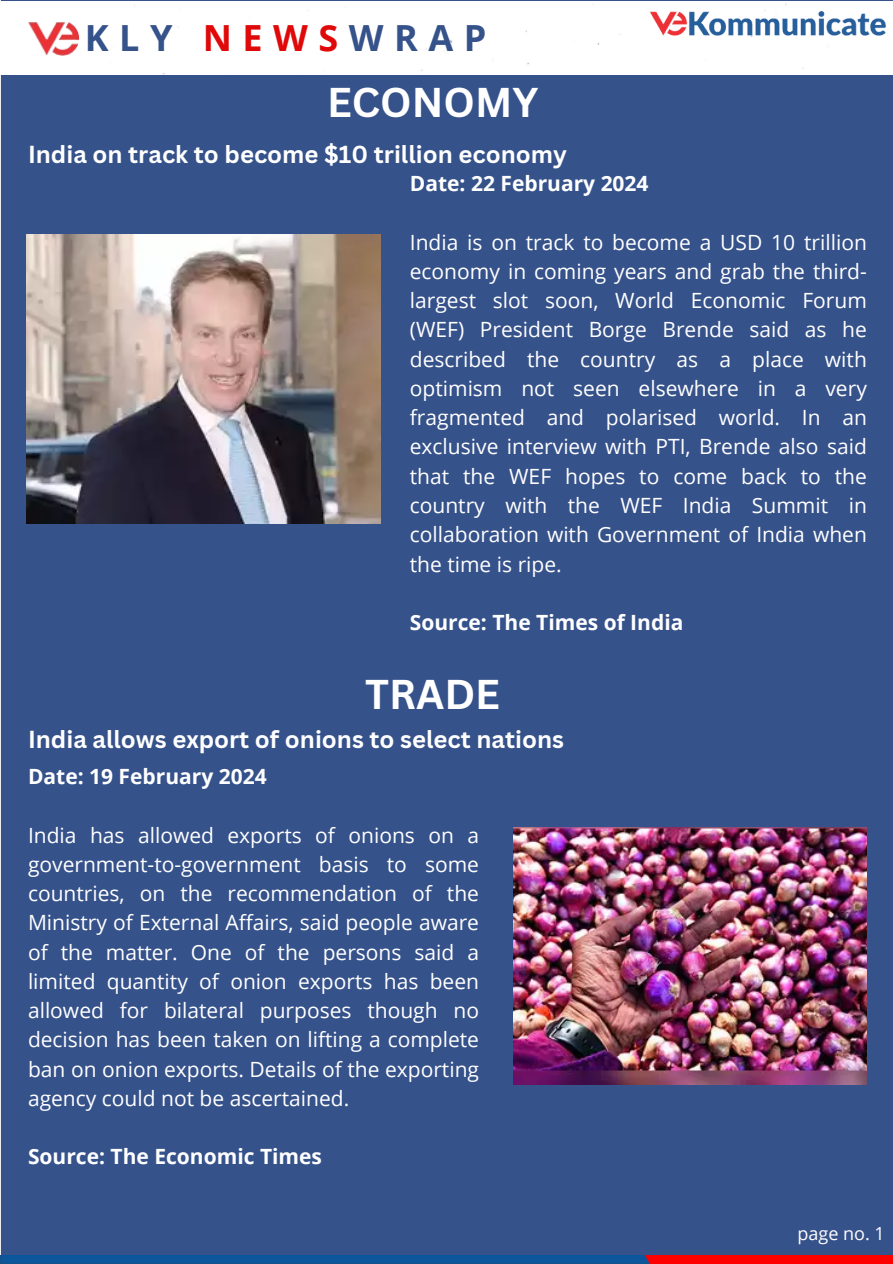
<style>
.page{position:relative;width:893px;height:1264px;background:#fff}
.page>*{position:absolute;margin:0;border:0;box-sizing:border-box;transform-origin:0 0}
.t1{font:700 40.5px "Canva Sans";color:#fff}
.t2{font:700 36px "Open Sans";letter-spacing:.29em;color:#36528b}
.t3{font:700 24px "Canva Sans";color:#fff}
.t4{font:21px/29.2px "Open Sans";color:#fff;text-align:justify}
.t5{font:700 21px "Open Sans";color:#fff}
.t6{font:18px "Open Sans";color:#fefefe}
.s1{color:#e00909}
</style>
<div class="page">
<div style="left:1px;top:0;width:891px;height:1255px;background:#36528b"></div>
<div style="left:1px;top:2px;width:891px;height:73px;background:#fff"></div>
<img style="left:0;top:1255px;width:892px;height:8px">
<img style="left:27px;top:22px;width:53px;height:35px">
<img style="left:647px;top:12px;width:238px;height:27px">
<img style="left:27px;top:234px;width:353px;height:289px">
<img style="left:513px;top:827px;width:353px;height:257px">
<p class="t2" style="left:85px;top:13px;width:403px">KLY <span class="s1">NEWS</span>WRAP</p>
<h4 class="t1" style="left:327px;top:73px;width:213px">ECONOMY</h4>
<h5 class="t3" style="left:28px;top:137px;width:540px">India on track to become $10 trillion economy</h5>
<h4 class="t5" style="left:410px;top:169px;width:240px">Date: 22 February 2024</h4>
<p class="t4" style="left:410px;top:227px;width:458px">India is on track to become a USD 10 trillion economy in coming years and grab the third&shy;largest slot soon, World Economic Forum (WEF) President Borge Brende said as he described the country as a place with optimism not seen elsewhere in a very fragmented and polarised world. In an exclusive interview with PTI, Brende also said that the WEF hopes to come back to the country with the WEF India Summit in collaboration with Government of India when the time is ripe.</p>
<p class="t5" style="left:410px;top:607px;width:275px">Source: The Times of India</p>
<p class="t1" style="left:365px;top:666px;width:136px">TRADE</p>
<p class="t3" style="left:28px;top:722px;width:537px">India allows export of onions to select nations</p>
<p class="t5" style="left:28px;top:761px;width:240px">Date: 19 February 2024</p>
<h2 class="t4" style="left:28px;top:819px;width:452px">India has allowed exports of onions on a government-to-government basis to some countries, on the recommendation of the Ministry of External Affairs, said people aware of the matter. One of the persons said a limited quantity of onion exports has been allowed for bilateral purposes though no decision has been taken on lifting a complete ban on onion exports. Details of the exporting agency could not be ascertained.</h2>
<p class="t5" style="left:28px;top:1141px;width:295px">Source: The Economic Times</p>
<h3 class="t6" style="left:797px;top:1221px;width:89px">page no. 1</h3>
</div>
